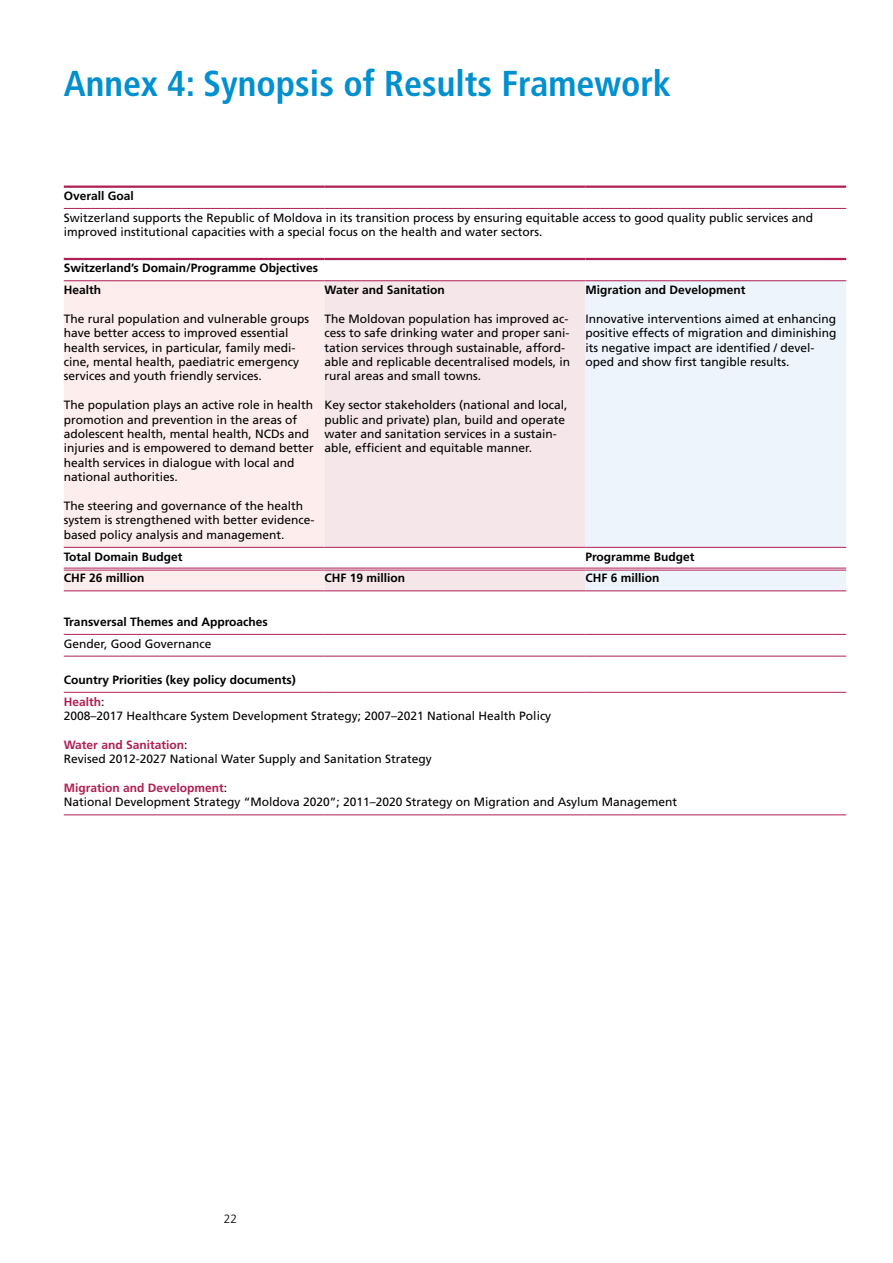
<style>
.page{position:relative;width:893px;height:1263px;background:#fff}
.page>*{position:absolute;margin:0;border:0;box-sizing:border-box;transform-origin:0 0}
.t1{font:700 condensed 36px "Frutiger LT Pro";color:#008fcf}
.t2{font:12px/14.4px "Frutiger LT Pro";color:#000}
.t3{font:700 12px/21.8px "Frutiger LT Pro";color:#000}
.t4{font:300 12px "Frutiger LT Pro";color:#000}
.s1{color:#af1e54}
.s2{font-weight:400}
.s3{font-weight:700;color:#af1e54}
</style>
<div class="page">
<svg style="left:64px;top:281px;width:261px;height:309px;background:#fceded"></svg>
<svg style="left:325px;top:281px;width:260px;height:309px;background:#f5e7ea"></svg>
<svg style="left:585px;top:281px;width:261px;height:309px;background:#eef4fa"></svg>
<hr style="left:64px;top:568px;width:261px;height:3px;background:#fff">
<hr style="left:325px;top:568px;width:260px;height:3px;background:#fff">
<hr style="left:585px;top:568px;width:261px;height:3px;background:#fff">
<hr style="left:64px;top:814px;width:261px;height:1px;background:#af1e54">
<hr style="left:325px;top:814px;width:260px;height:1px;background:#af1e54">
<hr style="left:585px;top:814px;width:261px;height:1px;background:#af1e54">
<hr style="left:64px;top:186px;width:261px;height:2px;background:#af1e54">
<hr style="left:325px;top:186px;width:260px;height:2px;background:#af1e54">
<hr style="left:585px;top:186px;width:261px;height:2px;background:#af1e54">
<hr style="left:64px;top:208px;width:261px;height:1px;background:#af1e54">
<hr style="left:325px;top:208px;width:260px;height:1px;background:#af1e54">
<hr style="left:585px;top:208px;width:261px;height:1px;background:#af1e54">
<hr style="left:64px;top:280px;width:261px;height:1px;background:#af1e54">
<hr style="left:325px;top:280px;width:260px;height:1px;background:#af1e54">
<hr style="left:585px;top:280px;width:261px;height:1px;background:#af1e54">
<hr style="left:64px;top:258px;width:261px;height:2px;background:#af1e54">
<hr style="left:325px;top:258px;width:260px;height:2px;background:#af1e54">
<hr style="left:585px;top:258px;width:261px;height:2px;background:#af1e54">
<hr style="left:64px;top:547px;width:261px;height:1px;background:#af1e54">
<hr style="left:325px;top:547px;width:260px;height:1px;background:#af1e54">
<hr style="left:585px;top:547px;width:261px;height:1px;background:#af1e54">
<hr style="left:64px;top:568px;width:261px;height:1px;background:#af1e54">
<hr style="left:64px;top:570px;width:261px;height:1px;background:#af1e54">
<hr style="left:325px;top:568px;width:260px;height:1px;background:#af1e54">
<hr style="left:325px;top:570px;width:260px;height:1px;background:#af1e54">
<hr style="left:585px;top:568px;width:261px;height:1px;background:#af1e54">
<hr style="left:585px;top:570px;width:261px;height:1px;background:#af1e54">
<hr style="left:64px;top:590px;width:261px;height:1px;background:#af1e54">
<hr style="left:325px;top:590px;width:260px;height:1px;background:#af1e54">
<hr style="left:585px;top:590px;width:261px;height:1px;background:#af1e54">
<hr style="left:64px;top:634px;width:261px;height:1px;background:#af1e54">
<hr style="left:325px;top:634px;width:260px;height:1px;background:#af1e54">
<hr style="left:585px;top:634px;width:261px;height:1px;background:#af1e54">
<hr style="left:64px;top:692px;width:261px;height:1px;background:#af1e54">
<hr style="left:325px;top:692px;width:260px;height:1px;background:#af1e54">
<hr style="left:585px;top:692px;width:261px;height:1px;background:#af1e54">
<hr style="left:64px;top:656px;width:261px;height:1px;background:#af1e54">
<hr style="left:325px;top:656px;width:260px;height:1px;background:#af1e54">
<hr style="left:585px;top:656px;width:261px;height:1px;background:#af1e54">
<h1 class="t1" style="left:64px;top:62px;width:609px">Annex 4: Synopsis of Results Framework</h1>
<p class="t3" style="left:64px;top:185px;width:72px">Overall Goal</p>
<p class="t2" style="left:64px;top:210px;width:751px">Switzerland supports the Republic of Moldova in its transition process by ensuring equitable access to good quality public services and improved institutional capacities with a special focus on the health and water sectors.</p>
<p class="t3" style="left:64px;top:257px;width:256px">Switzerland’s Domain/Programme Objectives<br>Health</p>
<p class="t2" style="left:64px;top:311px;width:247px">The rural population and vulnerable groups have better access to improved essential health services, in particular, family medi&shy;cine, mental health, paediatric emergency services and youth friendly services.</p>
<p class="t2" style="left:64px;top:398px;width:252px">The population plays an active role in health promotion and prevention in the areas of adolescent health, mental health, NCDs and injuries and is empowered to demand better health services in dialogue with local and national authorities.</p>
<p class="t2" style="left:64px;top:499px;width:252px">The steering and governance of the health system is strengthened with better evidence&shy;based policy analysis and management.</p>
<p class="t3" style="left:325px;top:279px;width:122px">Water and Sanitation</p>
<p class="t2" style="left:325px;top:311px;width:247px">The Moldovan population has improved ac&shy;cess to safe drinking water and proper sani&shy;tation services through sustainable, afford&shy;able and replicable decentralised models, in rural areas and small towns.</p>
<p class="t2" style="left:325px;top:398px;width:244px">Key sector stakeholders (national and local, public and private) plan, build and operate water and sanitation services in a sustain&shy;able, efficient and equitable manner.</p>
<p class="t3" style="left:585px;top:279px;width:162px">Migration and Development</p>
<p class="t2" style="left:585px;top:311px;width:253px">Innovative interventions aimed at enhancing positive effects of migration and diminishing its negative impact are identified / devel&shy;oped and show first tangible results.</p>
<p class="t3" style="left:64px;top:546px;width:120px">Total Domain Budget</p>
<p class="t3" style="left:585px;top:546px;width:111px">Programme Budget</p>
<p class="t3" style="left:64px;top:567px;width:82px">CHF 26 million</p>
<p class="t3" style="left:325px;top:567px;width:82px">CHF 19 million</p>
<p class="t3" style="left:585px;top:567px;width:76px">CHF 6 million</p>
<p class="t3" style="left:64px;top:611px;width:206px">Transversal Themes and Approaches</p>
<p class="t2" style="left:64px;top:636px;width:149px">Gender, Good Governance</p>
<p class="t3" style="left:64px;top:669px;width:234px">Country Priorities (key policy documents)<br><span class="s1">Health</span><span class="s2">:</span></p>
<p class="t2" style="left:64px;top:709px;width:489px">2008–2017 Healthcare System Development Strategy; 2007–2021 National Health Policy</p>
<p class="t2" style="left:64px;top:737px;width:369px"><span class="s3">Water and Sanitation</span>:<br>Revised 2012-2027 National Water Supply and Sanitation Strategy</p>
<p class="t2" style="left:64px;top:781px;width:615px"><span class="s3">Migration and Development</span>:<br>National Development Strategy “Moldova 2020”; 2011–2020 Strategy on Migration and Asylum Management</p>
<p class="t4" style="left:224px;top:1211px;width:15px">22</p>
</div>
